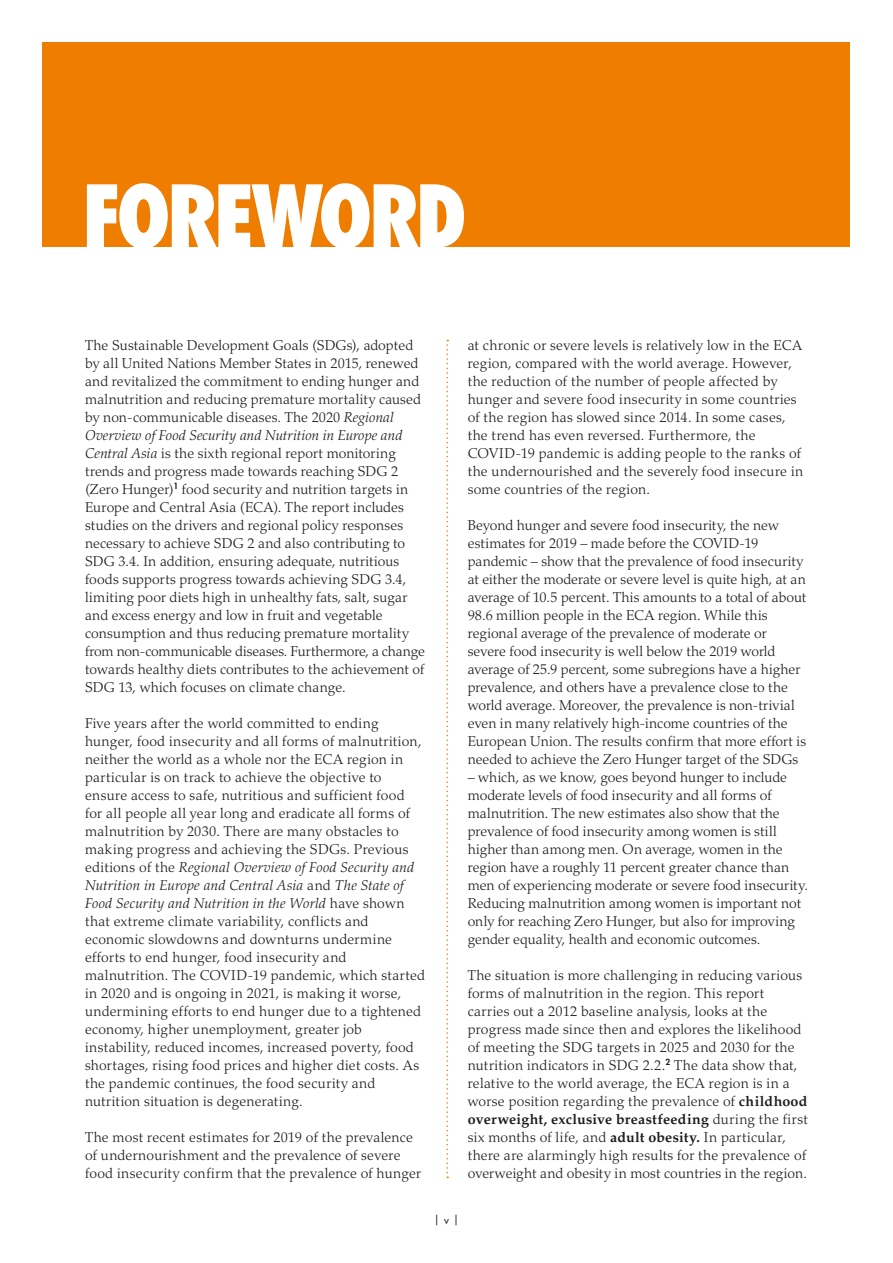
<style>
.page{position:relative;width:893px;height:1263px;background:#fff}
.page>*{position:absolute;margin:0;border:0;box-sizing:border-box;transform-origin:0 0}
.t1{font:800 condensed 84px "Futura Std";letter-spacing:-.05em;color:#fff}
.t2{font:300 14.25px/18px "Palatino LT Std";letter-spacing:.01em;color:#1d1d1b}
.t3{font:10.5px "Futura Std";color:#1d1d1b}
.s1{font-style:italic}
.s2{font-weight:700}
</style>
<div class="page">
<div style="left:43px;top:43px;width:807px;height:204px;background:#ef7d00"></div>
<svg style="left:446px;top:340px;width:2px;height:838px"></svg>
<h1 class="t1" style="left:82px;top:164px;width:387px">FOREWORD</h1>
<p class="t2" style="left:85px;top:336px;width:341px">The Sustainable Development Goals (SDGs), adopted by all United Nations Member States in 2015, renewed and revitalized the commitment to ending hunger and malnutrition and reducing premature mortality caused by non-communicable diseases. The 2020 <span class="s1">Regional Overview of Food Security and Nutrition in Europe and Central Asia</span> is the sixth regional report monitoring trends and progress made towards reaching SDG 2 (Zero Hunger)<sup>1</sup> food security and nutrition targets in Europe and Central Asia (ECA). The report includes studies on the drivers and regional policy responses necessary to achieve SDG 2 and also contributing to SDG 3.4. In addition, ensuring adequate, nutritious foods supports progress towards achieving SDG 3.4, limiting poor diets high in unhealthy fats, salt, sugar and excess energy and low in fruit and vegetable consumption and thus reducing premature mortality from non-communicable diseases. Furthermore, a change towards healthy diets contributes to the achievement of SDG 13, which focuses on climate change.</p>
<p class="t2" style="left:85px;top:714px;width:342px">Five years after the world committed to ending hunger, food insecurity and all forms of malnutrition, neither the world as a whole nor the ECA region in particular is on track to achieve the objective to ensure access to safe, nutritious and sufficient food for all people all year long and eradicate all forms of malnutrition by 2030. There are many obstacles to making progress and achieving the SDGs. Previous editions of the <span class="s1">Regional Overview of Food Security and Nutrition in Europe and Central Asia</span> and <span class="s1">The State of Food Security and Nutrition in the World</span> have shown that extreme climate variability, conflicts and economic slowdowns and downturns undermine efforts to end hunger, food insecurity and malnutrition. The COVID-19 pandemic, which started in 2020 and is ongoing in 2021, is making it worse, undermining efforts to end hunger due to a tightened economy, higher unemployment, greater job instability, reduced incomes, increased poverty, food shortages, rising food prices and higher diet costs. As the pandemic continues, the food security and nutrition situation is degenerating.</p>
<p class="t2" style="left:85px;top:1128px;width:338px">The most recent estimates for 2019 of the prevalence of undernourishment and the prevalence of severe food insecurity confirm that the prevalence of hunger</p>
<p class="t2" style="left:468px;top:336px;width:337px">at chronic or severe levels is relatively low in the ECA region, compared with the world average. However, the reduction of the number of people affected by hunger and severe food insecurity in some countries of the region has slowed since 2014. In some cases, the trend has even reversed. Furthermore, the COVID-19 pandemic is adding people to the ranks of the undernourished and the severely food insecure in some countries of the region.</p>
<p class="t2" style="left:468px;top:516px;width:340px">Beyond hunger and severe food insecurity, the new estimates for 2019 – made before the COVID-19 pandemic – show that the prevalence of food insecurity at either the moderate or severe level is quite high, at an average of 10.5 percent. This amounts to a total of about 98.6 million people in the ECA region. While this regional average of the prevalence of moderate or severe food insecurity is well below the 2019 world average of 25.9 percent, some subregions have a higher prevalence, and others have a prevalence close to the world average. Moreover, the prevalence is non-trivial even in many relatively high-income countries of the European Union. The results confirm that more effort is needed to achieve the Zero Hunger target of the SDGs</p>
<p class="t2" style="left:468px;top:768px;width:342px">– which, as we know, goes beyond hunger to include moderate levels of food insecurity and all forms of malnutrition. The new estimates also show that the prevalence of food insecurity among women is still higher than among men. On average, women in the region have a roughly 11 percent greater chance than men of experiencing moderate or severe food insecurity.<br>Reducing malnutrition among women is important not only for reaching Zero Hunger, but also for improving gender equality, health and economic outcomes.</p>
<p class="t2" style="left:468px;top:966px;width:342px">The situation is more challenging in reducing various forms of malnutrition in the region. This report carries out a 2012 baseline analysis, looks at the progress made since then and explores the likelihood of meeting the SDG targets in 2025 and 2030 for the nutrition indicators in SDG 2.2.<sup>2</sup> The data show that, relative to the world average, the ECA region is in a worse position regarding the prevalence of <span class="s2">childhood overweight, exclusive breastfeeding</span> during the first six months of life, and <span class="s2">adult obesity.</span> In particular, there are alarmingly high results for the prevalence of overweight and obesity in most countries in the region.</p>
<p class="t3" style="left:444px;top:1212px;width:20px">v ||</p>
<p class="t3" style="left:430px;top:1214px;width:23px">||vii</p>
</div>
